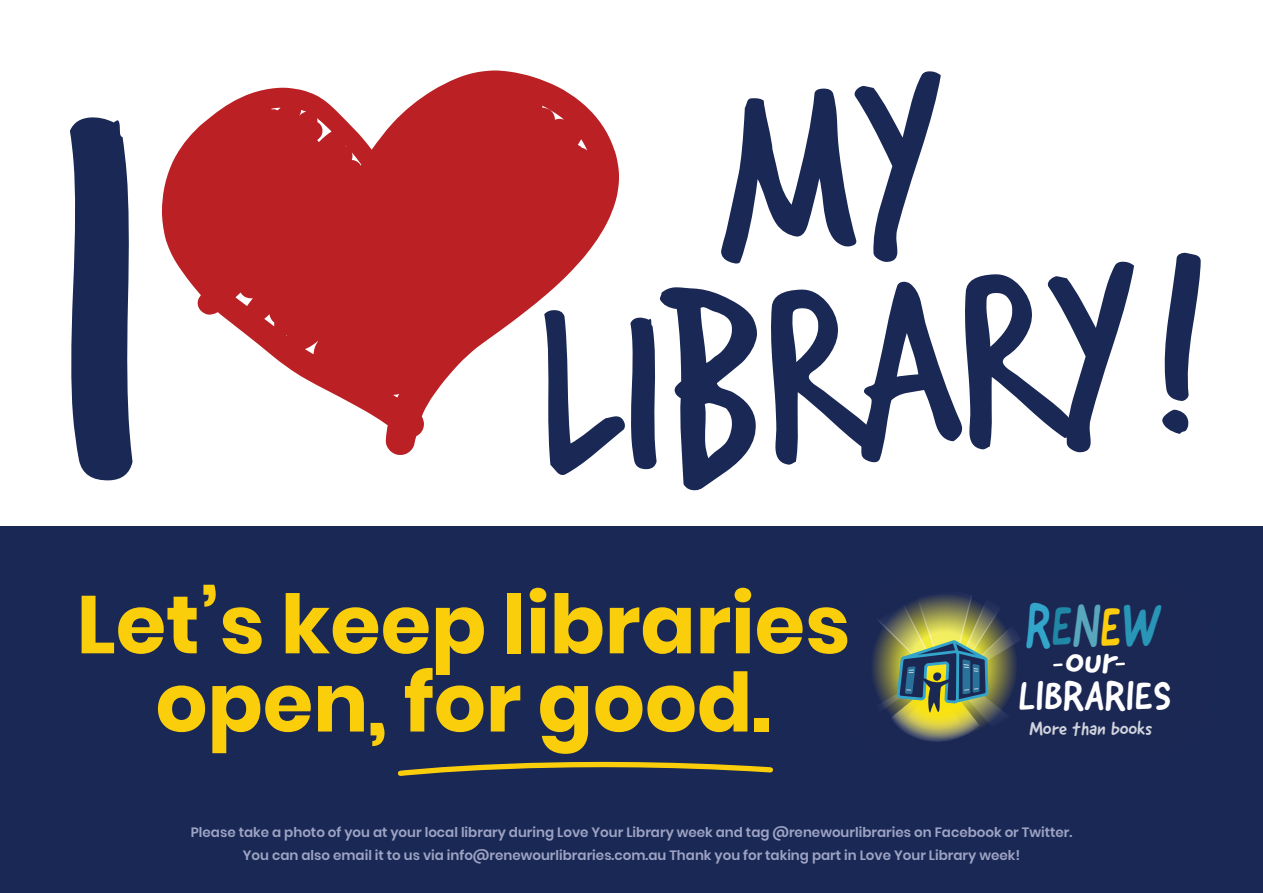
<style>
.page{position:relative;width:1263px;height:893px;background:#fff}
.page>*{position:absolute;margin:0;border:0;box-sizing:border-box;transform-origin:0 0}
.t1{font:258.75px "Trash Hand";color:#192854}
.t2{font:700 81.45px/78.2px "Poppins";color:#fbce0c;text-align:center}
.t3{font:60.6px "Good Dog New";color:#33a5cb;scale:.81 1}
.t4{font:40.2px "Good Dog New";color:#fff}
.t5{font:18.6px "Good Dog New";color:#fff}
.t6{font:600 13.5px/22.5px "Poppins";color:#9ea3c4;text-align:center}
.s1{font-size:57px;color:#2088a6}
.s2{color:#59a7bd}
.s3{font-size:57px;color:#fbcd0d}
.s4{color:#2995b7}
</style>
<div class="page">
<div style="left:0;top:526px;width:1263px;height:367px;background:#192854"></div>
<svg style="left:1115px;top:663px;width:10px;height:2px"></svg>
<svg style="left:1053px;top:663px;width:9px;height:3px"></svg>
<svg style="left:872px;top:594px;width:149px;height:148px"></svg>
<svg style="left:162px;top:70px;width:457px;height:385px;fill:#ba2024"></svg>
<svg style="left:397px;top:761px;width:376px;height:15px"></svg>
<h1 class="t1" style="left:530px;top:267px;width:677px;rotate:-4deg">library!</h1>
<h2 class="t2" style="left:77px;top:586px;width:775px">Let’s keep libraries open, for good.</h2>
<h3 class="t3" style="left:1024px;top:587px;width:174px">R<span class="s1">E</span><span class="s2">N</span><span class="s3">E</span><span class="s4">W</span></h3>
<h3 class="t4" style="left:1065px;top:633px;width:57px">our</h3>
<h3 class="t4" style="left:1018px;top:670px;width:154px">LIBRARIES</h3>
<h3 class="t5" style="left:1029px;top:716px;width:124px">More than books</h3>
<p class="t6" style="left:191px;top:821px;width:883px">Please take a photo of you at your local library during Love Your Library week and tag @renewourlibraries on Facebook or Twitter.<br>You can also email it to us via info@renewourlibraries.com.au Thank you for taking part in Love Your Library week!</p>
</div>
